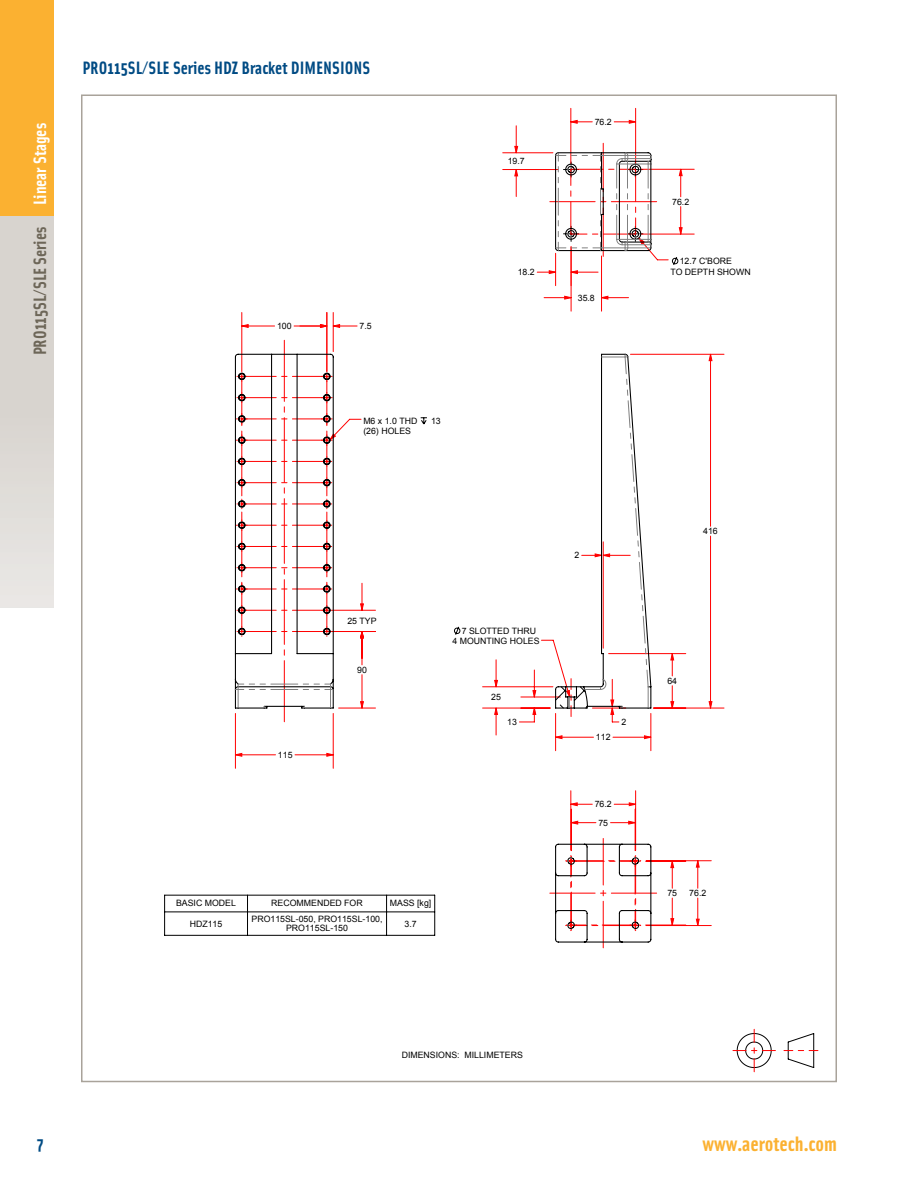
<style>
.page{position:relative;width:918px;height:1188px;background:#fff}
.page>*{position:absolute;margin:0;border:0;box-sizing:border-box;transform-origin:0 0}
.t1{font:700 21px "Solex OT";color:#fbb131}
.Page_Headers{font:700 18px "Solex OT";color:#004b84}
.t2{font:700 18px "Solex OT";color:#6d6658}
.t3{font:700 18px "Solex OT";color:#fff}
.t4{font:8.7px/10.6px "Arial";color:#000}
</style>
<div class="page">
<div style="left:0;top:216px;width:54px;height:391px;background:linear-gradient(to bottom,#d3cfc9,#e6e3e0)"></div>
<div style="left:0;top:0;width:54px;height:216px;background:#fbb131"></div>
<hr style="left:164px;top:895px;width:1px;height:40px;background:#000">
<hr style="left:165px;top:935px;width:270px;height:1px;background:#000">
<hr style="left:434px;top:895px;width:1px;height:40px;background:#000">
<hr style="left:165px;top:895px;width:270px;height:1px;background:#000">
<hr style="left:247px;top:895px;width:1px;height:40px;background:#000">
<hr style="left:386px;top:895px;width:1px;height:40px;background:#000">
<hr style="left:165px;top:912px;width:270px;height:1px;background:#000">
<hr style="left:570px;top:108px;width:1px;height:56px;background:#f00">
<hr style="left:635px;top:108px;width:1px;height:56px;background:#f00">
<svg style="left:733px;top:1029px;width:42px;height:43px"></svg>
<svg style="left:784px;top:1033px;width:34px;height:35px"></svg>
<hr style="left:654px;top:708px;width:70px;height:1px;background:#f00">
<hr style="left:630px;top:354px;width:94px;height:1px;background:#f00">
<svg style="left:235px;top:146px;width:477px;height:780px"></svg>
<svg style="left:234px;top:340px;width:129px;height:382px"></svg>
<svg style="left:516px;top:121px;width:141px;height:602px"></svg>
<svg style="left:550px;top:838px;width:107px;height:110px"></svg>
<h2 class="t3" style="left:28px;top:205px;width:84px;rotate:-90deg">Linear Stages</h2>
<h2 class="t2" style="left:28px;top:355px;width:130px;rotate:-90deg">PRO115SL/SLE Series</h2>
<p class="Page_Headers" style="left:82px;top:56px;width:289px">PRO115SL/SLE Series HDZ Bracket DIMENSIONS</p>
<p class="t4" style="left:277px;top:321px;width:16px">100</p>
<p class="t4" style="left:360px;top:321px;width:14px">7.5</p>
<p class="t4" style="left:363px;top:415px;width:56px">M6 x 1.0 THD</p>
<p class="t4" style="left:431px;top:415px;width:11px">13</p>
<p class="t4" style="left:363px;top:426px;width:49px">(26) HOLES</p>
<p class="t4" style="left:508px;top:156px;width:19px">19.7</p>
<p class="t4" style="left:518px;top:267px;width:19px">18.2</p>
<p class="t4" style="left:595px;top:116px;width:19px">76.2</p>
<p class="t4" style="left:578px;top:292px;width:19px">35.8</p>
<p class="t4" style="left:278px;top:749px;width:16px">115</p>
<p class="t4" style="left:347px;top:616px;width:31px">25 TYP</p>
<p class="t4" style="left:357px;top:664px;width:11px">90</p>
<p class="t4" style="left:452px;top:625px;width:89px;text-indent:9px">7 SLOTTED THRU<br>4 MOUNTING HOLES</p>
<p class="t4" style="left:491px;top:692px;width:11px">25</p>
<p class="t4" style="left:507px;top:717px;width:11px">13</p>
<p class="t4" style="left:176px;top:897px;width:61px">BASIC MODEL</p>
<p class="t4" style="left:271px;top:897px;width:93px">RECOMMENDED FOR</p>
<p class="t4" style="left:390px;top:897px;width:43px">MASS [kg]</p>
<p class="t4" style="left:190px;top:918px;width:34px">HDZ115</p>
<p class="t4" style="left:252px;top:915px;width:133px;line-height:8.2px;text-align:center">PRO115SL-050, PRO115SL-100,<br>PRO115SL-150</p>
<p class="t4" style="left:405px;top:918px;width:14px">3.7</p>
<p class="t4" style="left:574px;top:550px;width:6px">2</p>
<p class="t4" style="left:596px;top:732px;width:16px">112</p>
<p class="t4" style="left:621px;top:717px;width:6px">2</p>
<p class="t4" style="left:595px;top:795px;width:19px;line-height:18.5px;text-align:center">76.2<br>75</p>
<p class="t4" style="left:672px;top:196px;width:19px">76.2</p>
<p class="t4" style="left:670px;top:256px;width:82px;text-indent:9px">12.7 C'BORE<br>TO DEPTH SHOWN</p>
<p class="t4" style="left:703px;top:526px;width:16px">416</p>
<p class="t4" style="left:667px;top:675px;width:11px">64</p>
<p class="t4" style="left:667px;top:888px;width:11px">75</p>
<p class="t4" style="left:689px;top:888px;width:19px">76.2</p>
<h2 class="Page_Headers" style="left:37px;top:1132px;width:8px">7</h2>
<p class="t4" style="left:402px;top:1049px;width:123px">DIMENSIONS: MILLIMETERS</p>
<h1 class="t1" style="left:702px;top:1130px;width:136px">www.aerotech.com</h1>
</div>
